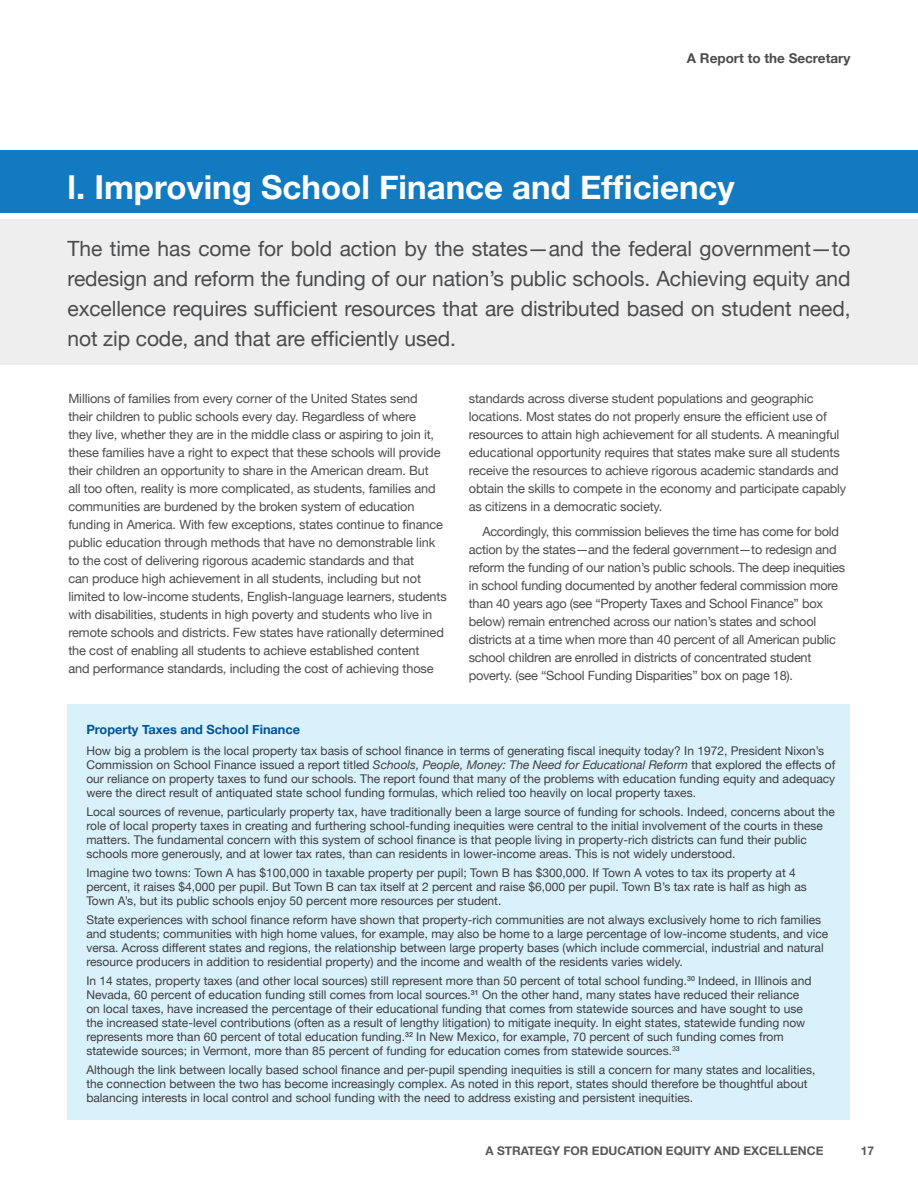
<style>
.page{position:relative;width:918px;height:1188px;background:#fff}
.page>*{position:absolute;margin:0;border:0;box-sizing:border-box;transform-origin:0 0}
.t1{font:700 33px "Helvetica Neue";color:#fff}
.t2{font:21px/30px "Helvetica Neue";letter-spacing:-.005em;color:#4b4c4d;text-align:justify}
.t3{font:700 13.5px "Helvetica Neue";color:#4b4c4d}
.text{font:12.75px/18px "Helvetica Neue";letter-spacing:-.01em;color:#4b4c4d}
.t4{font:700 12.75px "Helvetica Neue";color:#015495}
.t5{font:12px/14.1px "Helvetica Neue";color:#3e3e3f}
.t6{font:700 12px "Helvetica Neue";color:#57585a}
.s1{font-style:italic}
</style>
<div class="page">
<div style="left:0;top:219px;width:918px;height:145px;background:#eeeeef"></div>
<div style="left:0;top:151px;width:918px;height:62px;background:#127ac0"></div>
<div style="left:68px;top:704px;width:782px;height:416px;background:#d9f1fb"></div>
<p class="t3" style="left:687px;top:48px;width:165px">A Report to the Secretary</p>
<h1 class="t1" style="left:68px;top:162px;width:669px">l. Improving School Finance and Efficiency</h1>
<p class="t2" style="left:68px;top:235px;width:785px">The time has come for bold action by the states—and the federal government—to redesign and reform the funding of our nation’s public schools. Achieving equity and excellence requires sufficient resources that are distributed based on student need, not zip code, and that are efficiently used.</p>
<p class="text" style="left:68px;top:390px;width:380px">Millions of families from every corner of the United States send<br>their children to public schools every day. Regardless of where<br>they live, whether they are in the middle class or aspiring to join it, these families have a right to expect that these schools will provide their children an opportunity to share in the American dream. But<br>all too often, reality is more complicated, as students, families and communities are burdened by the broken system of education funding in America. With few exceptions, states continue to finance public education through methods that have no demonstrable link to the cost of delivering rigorous academic standards and that<br>can produce high achievement in all students, including but not limited to low-income students, English-language learners, students with disabilities, students in high poverty and students who live in remote schools and districts. Few states have rationally determined the cost of enabling all students to achieve established content<br>and performance standards, including the cost of achieving those</p>
<p class="text" style="left:469px;top:390px;width:379px">standards across diverse student populations and geographic locations. Most states do not properly ensure the efficient use of resources to attain high achievement for all students. A meaningful educational opportunity requires that states make sure all students receive the resources to achieve rigorous academic standards and obtain the skills to compete in the economy and participate capably as citizens in a democratic society.</p>
<p class="text" style="left:469px;top:523px;width:378px;text-indent:14px">Accordingly, this commission believes the time has come for bold action by the states—and the federal government—to redesign and reform the funding of our nation’s public schools. The deep inequities in school funding documented by another federal commission more than 40 years ago (see “Property Taxes and School Finance” box below) remain entrenched across our nation’s states and school districts at a time when more than 40 percent of all American public school children are enrolled in districts of concentrated student poverty. (see “School Funding Disparities” box on page 18).</p>
<p class="t4" style="left:86px;top:719px;width:215px">Property Taxes and School Finance</p>
<p class="t5" style="left:86px;top:744px;width:751px">How big a problem is the local property tax basis of school finance in terms of generating fiscal inequity today? In 1972, President Nixon’s Commission on School Finance issued a report titled <span class="s1">Schools, People, Money: The Need for Educational Reform</span> that explored the effects of our reliance on property taxes to fund our schools. The report found that many of the problems with education funding equity and adequacy were the direct result of antiquated state school funding formulas, which relied too heavily on local property taxes.</p>
<p class="t5" style="left:86px;top:805px;width:750px">Local sources of revenue, particularly property tax, have traditionally been a large source of funding for schools. Indeed, concerns about the role of local property taxes in creating and furthering school-funding inequities were central to the initial involvement of the courts in these matters. The fundamental concern with this system of school finance is that people living in property-rich districts can fund their public schools more generously, and at lower tax rates, than can residents in lower-income areas. This is not widely understood.</p>
<p class="t5" style="left:86px;top:866px;width:722px">Imagine two towns: Town A has $100,000 in taxable property per pupil; Town B has $300,000. If Town A votes to tax its property at 4 percent, it raises $4,000 per pupil. But Town B can tax itself at 2 percent and raise $6,000 per pupil. Town B’s tax rate is half as high as<br>Town A’s, but its public schools enjoy 50 percent more resources per student.</p>
<p class="t5" style="left:86px;top:913px;width:743px">State experiences with school finance reform have shown that property-rich communities are not always exclusively home to rich families and students; communities with high home values, for example, may also be home to a large percentage of low-income students, and vice versa. Across different states and regions, the relationship between large property bases (which include commercial, industrial and natural resource producers in addition to residential property) and the income and wealth of the residents varies widely.</p>
<p class="t5" style="left:86px;top:974px;width:727px">In 14 states, property taxes (and other local sources) still represent more than 50 percent of total school funding.<sup>30</sup> Indeed, in Illinois and Nevada, 60 percent of education funding still comes from local sources.<sup>31</sup> On the other hand, many states have reduced their reliance on local taxes, have increased the percentage of their educational funding that comes from statewide sources and have sought to use the increased state-level contributions (often as a result of lengthy litigation) to mitigate inequity. In eight states, statewide funding now represents more than 60 percent of total education funding.<sup>32</sup> In New Mexico, for example, 70 percent of such funding comes from statewide sources; in Vermont, more than 85 percent of funding for education comes from statewide sources.<sup>3</sup><sup>3</sup></p>
<p class="t5" style="left:86px;top:1063px;width:731px">Although the link between locally based school finance and per-pupil spending inequities is still a concern for many states and localities, the connection between the two has become increasingly complex. As noted in this report, states should therefore be thoughtful about balancing interests in local control and school funding with the need to address existing and persistent inequities.</p>
<p class="t6" style="left:485px;top:1141px;width:340px">A STRATEGY FOR EDUCATION EQUITY AND EXCELLENCE</p>
<p class="t6" style="left:861px;top:1141px;width:15px">17</p>
</div>
